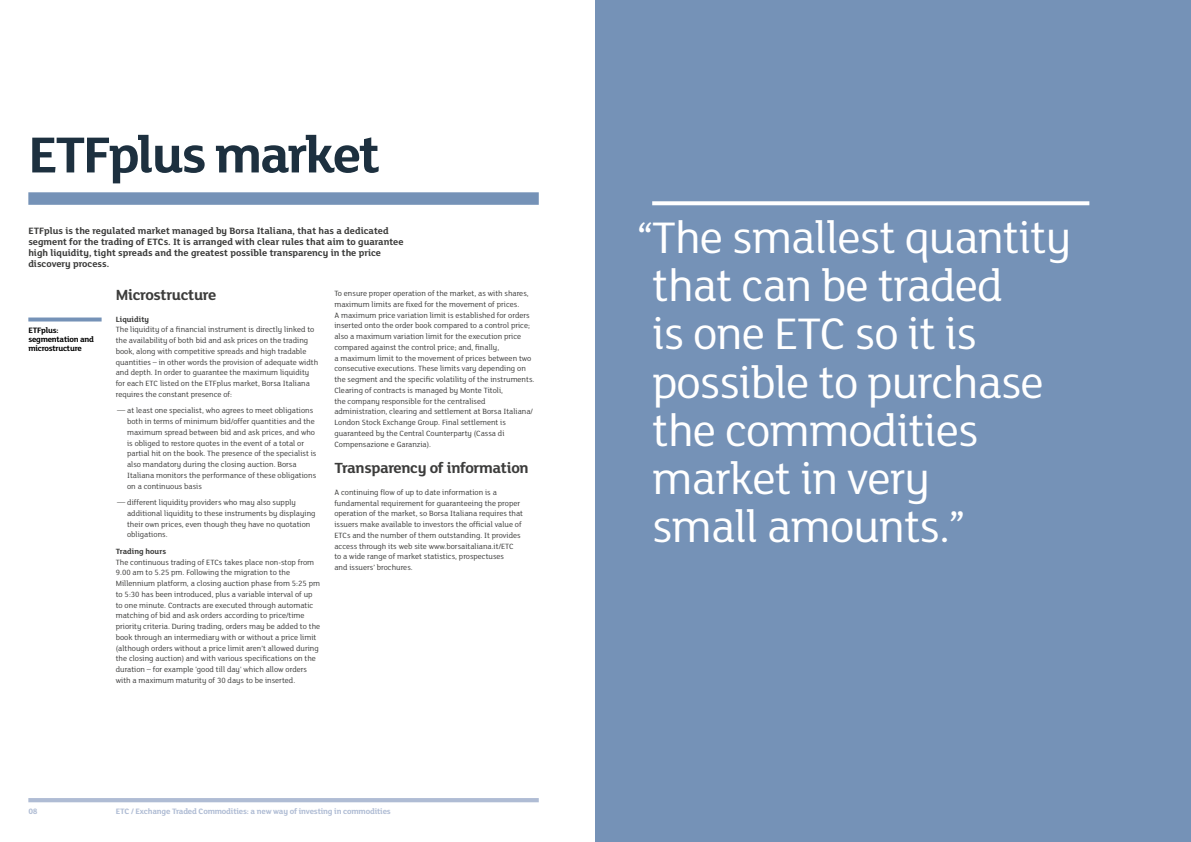
<style>
.page{position:relative;width:1191px;height:842px;background:#fff}
.page>*{position:absolute;margin:0;border:0;box-sizing:border-box;transform-origin:0 0}
.t1{font:700 55px "FS Lola";letter-spacing:-.04em;color:#1d303f}
.t2{font:48px/48px "FS Lola";letter-spacing:-.02em;color:#fff}
.t3{font:700 16px "FS Lola";letter-spacing:-.02em;color:#3c3c3b}
.t4{font:700 10px/11px "FS Lola";color:#3c3c3b}
.t5{font:700 8.5px "FS Lola";letter-spacing:-.02em;color:#afbcd4}
.t6{font:700 8.5px/9px "FS Lola";letter-spacing:-.025em;color:#000}
.t7{font:8.2px/10.7px "FS Lola";color:#3c3c3b}
.t8{font:700 8.2px "FS Lola";color:#3c3c3b}
</style>
<div class="page">
<div style="left:595px;top:0;width:596px;height:842px;background:#7592b7"></div>
<hr style="left:28px;top:798px;width:511px;height:4px;background:#afbcd4">
<div style="left:28px;top:192px;width:511px;height:13px;background:#7592b7"></div>
<svg style="left:28px;top:317px;width:74px;height:4px"></svg>
<svg style="left:652px;top:201px;width:437px;height:4px;background:#f5f7f9"></svg>
<h1 class="t1" style="left:28px;top:117px;width:353px">ETFplus market</h1>
<p class="t4" style="left:28px;top:225px;width:377px">ETFplus is the regulated market managed by Borsa Italiana, that has a dedicated segment for the trading of ETCs. It is arranged with clear rules that aim to guarantee high liquidity, tight spreads and the greatest possible transparency in the price discovery process.</p>
<p class="t6" style="left:28px;top:325px;width:67px">ETFplus: segmentation and microstructure</p>
<h3 class="t3" style="left:116px;top:284px;width:102px">Microstructure</h3>
<p class="t8" style="left:116px;top:313px;width:35px">Liquidity</p>
<p class="t7" style="left:116px;top:324px;width:204px">The liquidity of a financial instrument is directly linked to the availability of both bid and ask prices on the trading book, along with competitive spreads and high tradable quantities – in other words the provision of adequate width and depth. In order to guarantee the maximum liquidity for each ETC listed on the ETFplus market, Borsa Italiana requires the constant presence of:</p>
<p class="t7" style="left:127px;top:405px;width:191px;text-indent:-10px">— at least one specialist, who agrees to meet obligations both in terms of minimum bid/offer quantities and the maximum spread between bid and ask prices, and who is obliged to restore quotes in the event of a total or partial hit on the book. The presence of the specialist is also mandatory during the closing auction. Borsa Italiana monitors the performance of these obligations on a continuous basis</p>
<p class="t7" style="left:127px;top:497px;width:190px;text-indent:-10px">— different liquidity providers who may also supply additional liquidity to these instruments by displaying their own prices, even though they have no quotation obligations.</p>
<p class="t8" style="left:116px;top:545px;width:52px">Trading hours</p>
<p class="t7" style="left:116px;top:556px;width:206px">The continuous trading of ETCs takes place non-stop from 9.00 am to 5.25 pm. Following the migration to the Millennium platform, a closing auction phase from 5:25 pm to 5:30 has been introduced, plus a variable interval of up to one minute. Contracts are executed through automatic matching of bid and ask orders according to price/time priority criteria. During trading, orders may be added to the book through an intermediary with or without a price limit (although orders without a price limit aren’t allowed during the closing auction) and with various specifications on the duration – for example 'good till day' which allow orders with a maximum maturity of 30 days to be inserted.</p>
<p class="t7" style="left:334px;top:288px;width:201px">To ensure proper operation of the market, as with shares, maximum limits are fixed for the movement of prices.<br>A maximum price variation limit is established for orders inserted onto the order book compared to a control price; also a maximum variation limit for the execution price compared against the control price; and, finally,<br>a maximum limit to the movement of prices between two consecutive executions. These limits vary depending on the segment and the specific volatility of the instruments.<br>Clearing of contracts is managed by Monte Titoli,<br>the company responsible for the centralised administration, clearing and settlement at Borsa Italiana/ London Stock Exchange Group. Final settlement is guaranteed by the Central Counterparty (Cassa di Compensazione e Garanzia).</p>
<h3 class="t3" style="left:334px;top:457px;width:196px">Transparency of information</h3>
<p class="t7" style="left:334px;top:486px;width:190px">A continuing flow of up to date information is a fundamental requirement for guaranteeing the proper operation of the market, so Borsa Italiana requires that issuers make available to investors the official value of ETCs and the number of them outstanding. It provides access through its web site www.borsaitaliana.it/ETC<br>to a wide range of market statistics, prospectuses<br>and issuers’ brochures.</p>
<p class="t5" style="left:28px;top:805px;width:11px">08</p>
<p class="t5" style="left:116px;top:805px;width:276px">ETC / Exchange Traded Commodities: a new way of investing in commodities</p>
<h2 class="t2" style="left:652px;top:212px;width:421px;text-indent:-15px">“The smallest quantity that can be traded<br>is one ETC so it is possible to purchase the commodities market in very<br>small amounts.”</h2>
</div>
